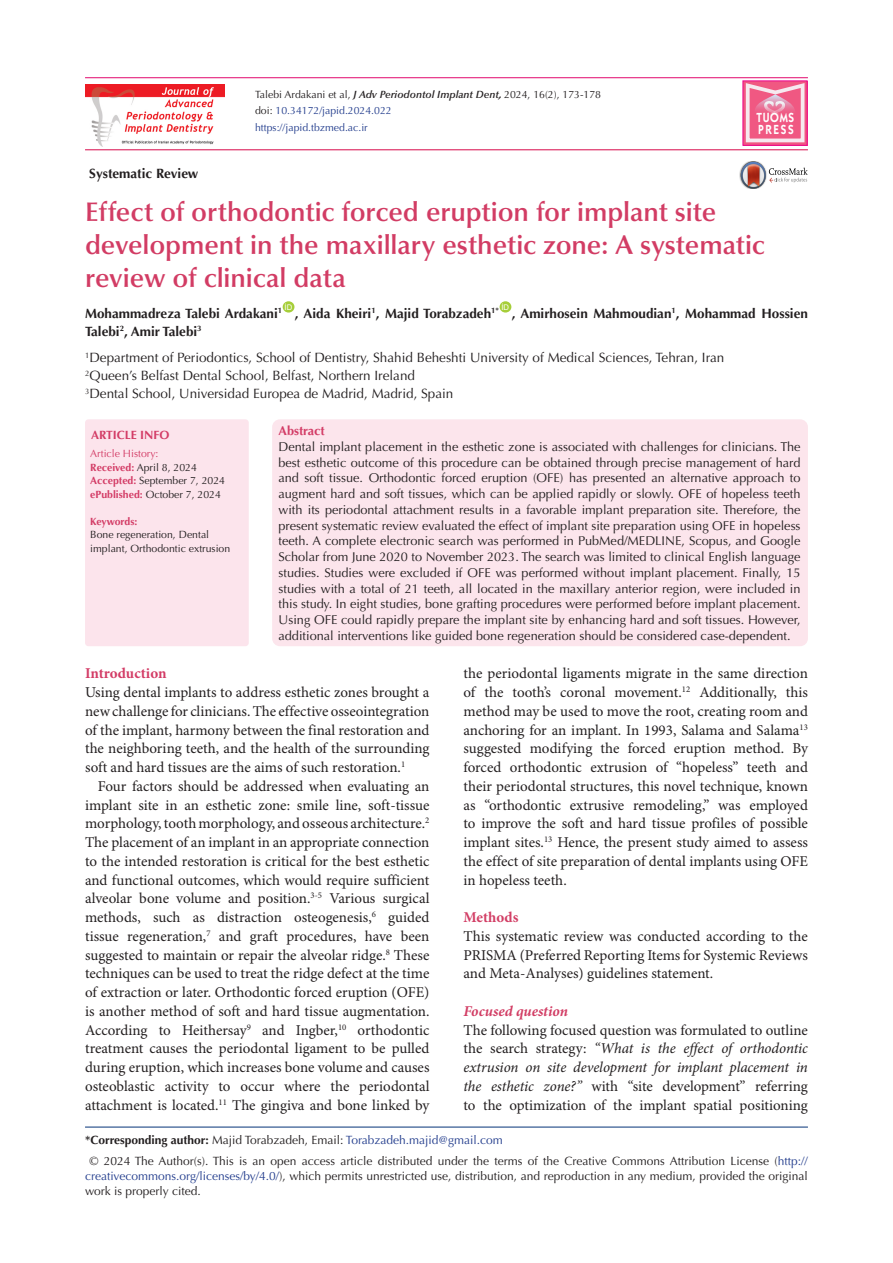
<style>
.page{position:relative;width:893px;height:1263px;background:#fff}
.page>*{position:absolute;margin:0;border:0;box-sizing:border-box;transform-origin:0 0}
.t1{font:600 27px/33px "Optima LT Std";letter-spacing:-.005em;color:#d23c64}
.t2{font:15px/18.8px "Minion Pro";color:#231f20;text-align:justify}
.t3{font:italic 700 15px "Minion Pro";color:#d23e65}
.t4{font:700 15px "Minion Pro";letter-spacing:-.005em;color:#d33c66}
.t5{font:700 15px "Minion Pro";color:#d23e65}
.t6{font:13.5px "Optima LT Std";color:#231f20}
.t7{font:700 13.5px "Optima LT Std";color:#231f20}
.t8{font:600 13.2px/11.7px "ITC Kabel Std";letter-spacing:.11em;color:#fff;scale:.85 1}
.t9{font:12.75px/15.8px "Optima LT Std";color:#231f20;text-align:justify}
.t10{font:700 12.75px "Optima LT Std";color:#d33c66}
.corresponding{font:12px/15px "Optima LT Std";color:#231f20;text-align:justify}
.corresponding-2{font:12px "Optima LT Std";color:#253f8e}
.t11{font:700 12px "Optima LT Std";color:#d33c66}
.t12{font:10.5px/13.5px "Optima LT Std";color:#231f20}
.t13{font:10.5px "Optima LT Std";color:#253f8e}
.t14{font:10.5px "Optima LT Std";color:#d33c66}
.t15{font:700 10.5px "Optima LT Std";letter-spacing:-.02em;color:#d33c66}
.t16{font:7.8px "Arial";color:#fff}
.s1{font-weight:600;font-style:italic}
.s2{font-weight:700;font-style:italic}
.s3{color:#231f20}
.s4{font-weight:700;color:#d33c66}
.s5{font-style:italic}
.s6{font-weight:700;color:#231f20}
.s7{color:#253f8e}
</style>
<div class="page">
<hr style="left:85px;top:149px;width:723px;height:1px;background:#d8094b">
<hr style="left:85px;top:77px;width:723px;height:1px;background:#e2086e">
<div style="left:283px;top:301px;width:11px;height:12px;background:#a6ce39;border-radius:50%"></div>
<div style="left:500px;top:301px;width:11px;height:12px;background:#a6ce39;border-radius:50%"></div>
<img style="left:739px;top:169px;width:2px;height:13px">
<svg style="left:741px;top:161px;width:67px;height:28px"></svg>
<hr style="left:85px;top:1127px;width:723px;height:1px;background:#053278">
<img style="left:85px;top:84px;width:139px;height:62px">
<div style="left:743px;top:81px;width:64px;height:64px;background:linear-gradient(to bottom,#f17195,#f17195)"></div>
<div style="left:743px;top:81px;width:64px;height:64px;border:1px solid #ed028c"></div>
<svg style="left:746px;top:83px;width:58px;height:59px;background:#f082a1"></svg>
<div style="left:85px;top:419px;width:164px;height:227px;background:#fce4ec;border-radius:3px"></div>
<div style="left:272px;top:419px;width:536px;height:227px;background:#fce5ec;border-radius:8px"></div>
<p class="t7" style="left:89px;top:165px;width:111px">Systematic Review</p>
<p class="t12" style="left:255px;top:87px;width:347px">Talebi Ardakani et al, <span class="s1">J Adv Periodontol Implant Dent</span><span class="s2">,</span> 2024, 16(2), 173-178</p>
<p class="t13" style="left:255px;top:105px;width:138px"><span class="s3">doi:</span> 10.34172/japid.2024.022</p>
<p class="t13" style="left:255px;top:122px;width:114px">https://japid.tbzmed.ac.ir</p>
<p class="t8" style="left:756px;top:112px;width:46px">TUOMS<br>PRESS</p>
<p class="t1" style="left:85px;top:195px;width:681px">Effect of orthodontic forced eruption for implant site development in the maxillary esthetic zone: A systematic review of clinical data</p>
<p class="t7" style="left:85px;top:305px;width:199px">Mohammadreza Talebi Ardakani<sup>1</sup></p>
<p class="t16" style="left:285px;top:302px;width:9px">ID</p>
<p class="t16" style="left:501px;top:302px;width:9px">ID</p>
<p class="t7" style="left:295px;top:305px;width:206px">, Aida Kheiri<sup>1</sup>, Majid Torabzadeh<sup>1*</sup></p>
<p class="t7" style="left:512px;top:305px;width:298px">, Amirhosein Mahmoudian<sup>1</sup>, Mohammad Hossien</p>
<p class="t7" style="left:85px;top:323px;width:118px">Talebi<sup>2</sup>, Amir Talebi<sup>3</sup></p>
<p class="t6" style="left:85px;top:350px;width:641px"><sup>1</sup>Department of Periodontics, School of Dentistry, Shahid Beheshti University of Medical Sciences, Tehran, Iran</p>
<p class="t6" style="left:85px;top:368px;width:332px"><sup>2</sup>Queen’s Belfast Dental School, Belfast, Northern Ireland</p>
<p class="t6" style="left:85px;top:386px;width:370px"><sup>3</sup>Dental School, Universidad Europea de Madrid, Madrid, Spain</p>
<p class="t11" style="left:91px;top:428px;width:80px">ARTICLE INFO</p>
<p class="t10" style="left:279px;top:423px;width:48px">Abstract</p>
<p class="t9" style="left:279px;top:439px;width:524px">Dental implant placement in the esthetic zone is associated with challenges for clinicians. The best esthetic outcome of this procedure can be obtained through precise management of hard and soft tissue. Orthodontic forced eruption (OFE) has presented an alternative approach to augment hard and soft tissues, which can be applied rapidly or slowly. OFE of hopeless teeth with its periodontal attachment results in a favorable implant preparation site. Therefore, the present systematic review evaluated the effect of implant site preparation using OFE in hopeless teeth. A complete electronic search was performed in PubMed/MEDLINE, Scopus, and Google Scholar from June 2020 to November 2023. The search was limited to clinical English language studies. Studies were excluded if OFE was performed without implant placement. Finally, 15 studies with a total of 21 teeth, all located in the maxillary anterior region, were included in this study. In eight studies, bone grafting procedures were performed before implant placement.<br>Using OFE could rapidly prepare the implant site by enhancing hard and soft tissues. However, additional interventions like guided bone regeneration should be considered case-dependent.</p>
<p class="t14" style="left:90px;top:448px;width:70px">Article History:</p>
<p class="t12" style="left:90px;top:461px;width:108px"><span class="s4">Received:</span> April 8, 2024</p>
<p class="t12" style="left:90px;top:474px;width:136px"><span class="s4">Accepted:</span> September 7, 2024</p>
<p class="t12" style="left:90px;top:488px;width:132px"><span class="s4">ePublished:</span> October 7, 2024</p>
<p class="t15" style="left:90px;top:515px;width:49px">Keywords:</p>
<p class="t12" style="left:90px;top:528px;width:142px">Bone regeneration, Dental implant, Orthodontic extrusion</p>
<p class="t4" style="left:85px;top:663px;width:83px">Introduction</p>
<p class="t2" style="left:85px;top:683px;width:346px">Using dental implants to address esthetic zones brought a new challenge for clinicians. The effective osseointegration of the implant, harmony between the final restoration and the neighboring teeth, and the health of the surrounding soft and hard tissues are the aims of such restoration.<sup>1</sup></p>
<p class="t2" style="left:85px;top:777px;width:346px;text-indent:13px">Four factors should be addressed when evaluating an implant site in an esthetic zone: smile line, soft-tissue morphology, tooth morphology, and osseous architecture.<sup>2<br></sup>The placement of an implant in an appropriate connection to the intended restoration is critical for the best esthetic and functional outcomes, which would require sufficient alveolar bone volume and position.<sup>3-5</sup> Various surgical methods, such as distraction osteogenesis,<sup>6</sup> guided tissue regeneration,<sup>7</sup> and graft procedures, have been suggested to maintain or repair the alveolar ridge.<sup>8</sup> These techniques can be used to treat the ridge defect at the time of extraction or later. Orthodontic forced eruption (OFE) is another method of soft and hard tissue augmentation.<br>According to Heithersay<sup>9</sup> and Ingber,<sup>10</sup> orthodontic treatment causes the periodontal ligament to be pulled during eruption, which increases bone volume and causes osteoblastic activity to occur where the periodontal attachment is located.<sup>11</sup> The gingiva and bone linked by</p>
<p class="t2" style="left:463px;top:665px;width:346px">the periodontal ligaments migrate in the same direction of the tooth’s coronal movement.<sup>12</sup> Additionally, this method may be used to move the root, creating room and anchoring for an implant. In 1993, Salama and Salama<sup>13 </sup>suggested modifying the forced eruption method. By forced orthodontic extrusion of “hopeless” teeth and their periodontal structures, this novel technique, known as “orthodontic extrusive remodeling,” was employed to improve the soft and hard tissue profiles of possible implant sites.<sup>13</sup> Hence, the present study aimed to assess the effect of site preparation of dental implants using OFE in hopeless teeth.</p>
<p class="t5" style="left:463px;top:907px;width:56px">Methods</p>
<p class="t2" style="left:463px;top:927px;width:346px">This systematic review was conducted according to the PRISMA (Preferred Reporting Items for Systemic Reviews and Meta-Analyses) guidelines statement.</p>
<p class="t3" style="left:463px;top:1000px;width:106px">Focused question</p>
<p class="t2" style="left:463px;top:1021px;width:346px">The following focused question was formulated to outline the search strategy: <span class="s5">“What is the effect of orthodontic extrusion on site development for implant placement in the esthetic zone?”</span> with “site development” referring to the optimization of the implant spatial positioning</p>
<p class="corresponding-2" style="left:85px;top:1133px;width:419px"><span class="s6">*Corresponding author:</span> <span class="s3">Majid Torabzadeh, Email:</span> Torabzadeh.majid@gmail.com</p>
<p class="corresponding" style="left:85px;top:1154px;width:724px;text-indent:4px">© 2024 The Author(s). This is an open access article distributed under the terms of the Creative Commons Attribution License (<span class="s7">http:// creativecommons.org/licenses/by/4.0/</span>), which permits unrestricted use, distribution, and reproduction in any medium, provided the original work is properly cited.</p>
</div>
